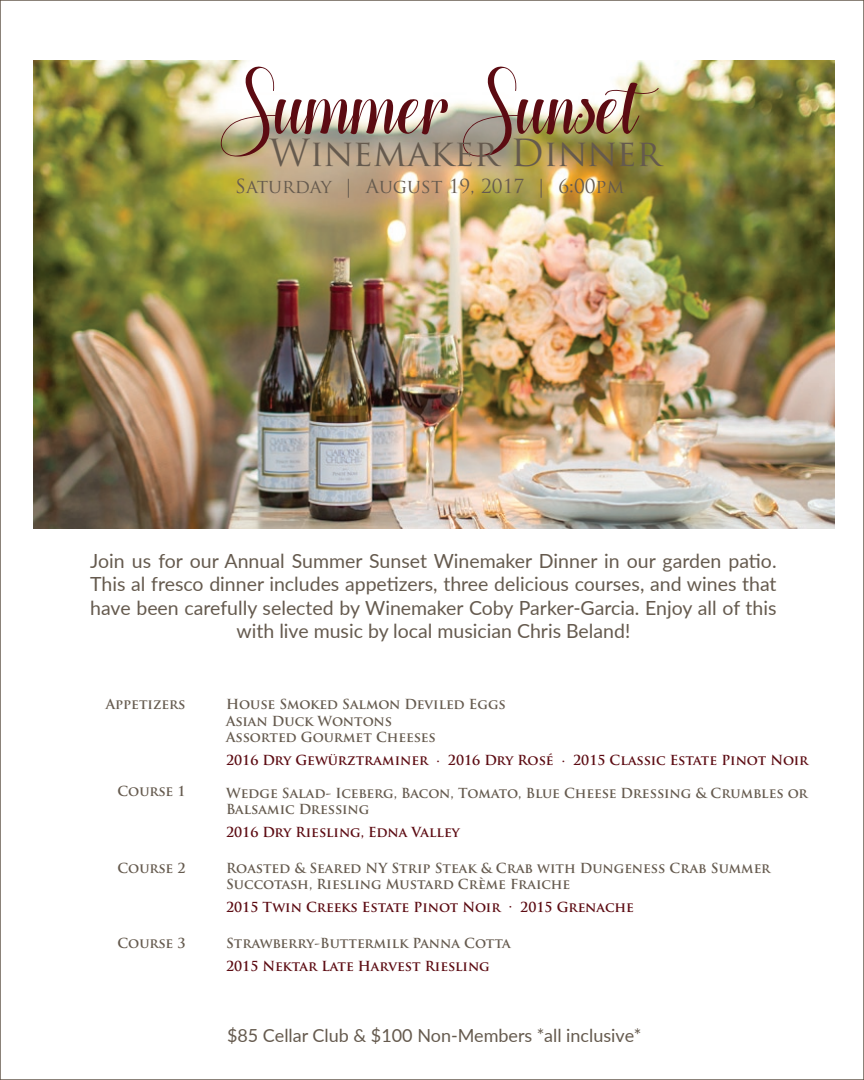
<style>
.page{position:relative;width:864px;height:1080px;background:#fff}
.page>*{position:absolute;margin:0;border:0;box-sizing:border-box;transform-origin:0 0}
.t1{font:90px "Hugsand Kissesxoxo Demo";color:#5c0b12}
.t2{font:36.45px "Trajan Pro";color:#655a4e}
.t3{font:19.5px/23.4px "Lato";color:#655a4e;text-align:center}
.t4{font:18.9px "Trajan Pro";color:#655a4e}
.t5{font:18px "Lato";color:#655a4e}
.t6{font:700 13.5px/16.2px "Trajan Pro";color:#655a4e}
.t7{font:700 13.5px "Trajan Pro";color:#5c0b12}
</style>
<div class="page">
<img style="left:33px;top:61px;width:802px;height:468px">
<h1 class="t1" style="left:221px;top:50px;width:419px">Summer Sunset</h1>
<h2 class="t2" style="left:270px;top:129px;width:393px">Winemaker Dinner</h2>
<h3 class="t4" style="left:235px;top:174px;width:390px">Saturday | August 19, 2017 | 6:00pm</h3>
<p class="t3" style="left:90px;top:548px;width:688px">Join us for our Annual Summer Sunset Winemaker Dinner in our garden patio.<br>This al fresco dinner includes appetizers, three delicious courses, and wines that have been carefully selected by Winemaker Coby Parker-Garcia. Enjoy all of this with live music by local musician Chris Beland!</p>
<p class="t6" style="left:106px;top:697px;width:81px">Appetizers</p>
<p class="t6" style="left:117px;top:784px;width:69px">Course 1</p>
<p class="t6" style="left:117px;top:860px;width:69px">Course 2</p>
<p class="t6" style="left:117px;top:935px;width:69px">Course 3</p>
<p class="t6" style="left:226px;top:697px;width:281px">House Smoked Salmon Deviled Eggs<br>Asian Duck Wontons<br>Assorted Gourmet Cheeses</p>
<p class="t7" style="left:226px;top:752px;width:584px">2016 Dry Gewürztraminer · 2016 Dry Rosé · 2015 Classic Estate Pinot Noir</p>
<p class="t6" style="left:226px;top:785px;width:583px">Wedge Salad- Iceberg, Bacon, Tomato, Blue Cheese Dressing &amp; Crumbles or<br>Balsamic Dressing</p>
<p class="t7" style="left:226px;top:824px;width:235px">2016 Dry Riesling, Edna Valley</p>
<p class="t6" style="left:226px;top:860px;width:546px">Roasted &amp; Seared NY Strip Steak &amp; Crab with Dungeness Crab Summer<br>Succotash, Riesling Mustard Crème Fraiche</p>
<p class="t7" style="left:226px;top:899px;width:410px">2015 Twin Creeks Estate Pinot Noir · 2015 Grenache</p>
<p class="t6" style="left:226px;top:935px;width:286px">Strawberry-Buttermilk Panna Cotta</p>
<p class="t7" style="left:226px;top:958px;width:265px">2015 Nektar Late Harvest Riesling</p>
<h3 class="t5" style="left:227px;top:1022px;width:416px">$85 Cellar Club &amp; $100 Non-Members *all inclusive*</h3>
</div>
